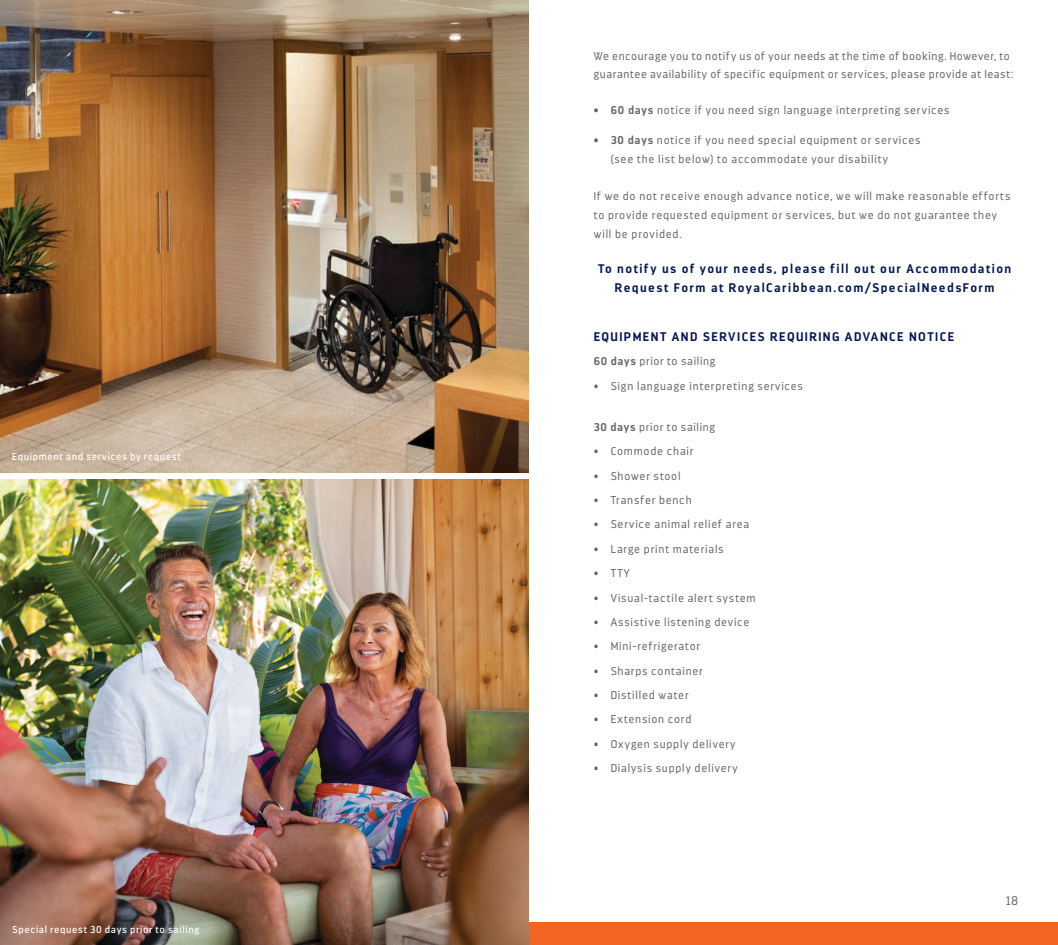
<style>
.page{position:relative;width:1058px;height:945px;background:#fff}
.page>*{position:absolute;margin:0;border:0;box-sizing:border-box;transform-origin:0 0}
.t1{font:700 12.5px/18.8px "Darwin";letter-spacing:.11em;color:#031556;text-align:center}
.t2{font:300 12.5px "Darwin";color:#6d6f71}
.t3{font:300 11.25px/18.8px "Darwin";letter-spacing:.07em;color:#636466}
.t4{font:300 11.25px/18.8px "Darwin";letter-spacing:.05em;color:#636466}
.t5{font:10px "Darwin";letter-spacing:.065em;color:#fff}
.s1{font-weight:700}
</style>
<div class="page">
<img style="left:0;top:480px;width:529px;height:465px">
<img style="left:0;top:0;width:529px;height:472px">
<div style="left:529px;top:922px;width:529px;height:23px;background:#f26422"></div>
<p class="t5" style="left:12px;top:451px;width:170px">Equipment and services by request</p>
<p class="t5" style="left:12px;top:923px;width:189px">Special request 30 days prior to sailing</p>
<p class="t4" style="left:594px;top:46px;width:421px">We encourage you to notify us of your needs at the time of booking. However, to guarantee availability of specific equipment or services, please provide at least:</p>
<p class="t3" style="left:594px;top:101px;width:357px"><span class="s1">• 60 days</span> notice if you need sign language interpreting services</p>
<p class="t3" style="left:610px;top:131px;width:311px;text-indent:-17px"><span class="s1">• 30 days</span> notice if you need special equipment or services (see the list below) to accommodate your disability</p>
<p class="t3" style="left:594px;top:187px;width:418px">If we do not receive enough advance notice, we will make reasonable efforts to provide requested equipment or services, but we do not guarantee they will be provided.</p>
<p class="t1" style="left:598px;top:260px;width:415px">To notify us of your needs, please fill out our Accommodation<br>Request Form at RoyalCaribbean.com/SpecialNeedsForm</p>
<p class="t1" style="left:594px;top:327px;width:362px">EQUIPMENT AND SERVICES REQUIRING ADVANCE NOTICE</p>
<p class="t3" style="left:594px;top:352px;width:123px"><span class="s1">60 days</span> prior to sailing</p>
<p class="t3" style="left:594px;top:376px;width:211px">• Sign language interpreting services</p>
<p class="t3" style="left:594px;top:418px;width:123px"><span class="s1">30 days</span> prior to sailing</p>
<p class="t3" style="left:594px;top:442px;width:101px">• Commode chair</p>
<p class="t3" style="left:594px;top:466px;width:88px">• Shower stool</p>
<p class="t3" style="left:594px;top:491px;width:99px">• Transfer bench</p>
<p class="t3" style="left:594px;top:515px;width:157px">• Service animal relief area</p>
<p class="t3" style="left:594px;top:540px;width:131px">• Large print materials</p>
<p class="t3" style="left:594px;top:564px;width:37px">• TTY</p>
<p class="t3" style="left:594px;top:588px;width:163px">• Visual-tactile alert system</p>
<p class="t3" style="left:594px;top:613px;width:157px">• Assistive listening device</p>
<p class="t3" style="left:594px;top:637px;width:108px">• Mini-refrigerator</p>
<p class="t3" style="left:594px;top:662px;width:110px">• Sharps container</p>
<p class="t3" style="left:594px;top:686px;width:96px">• Distilled water</p>
<p class="t3" style="left:594px;top:710px;width:99px">• Extension cord</p>
<p class="t3" style="left:594px;top:735px;width:143px">• Oxygen supply delivery</p>
<p class="t3" style="left:594px;top:759px;width:145px">• Dialysis supply delivery</p>
<p class="t2" style="left:1006px;top:893px;width:14px">18</p>
</div>
